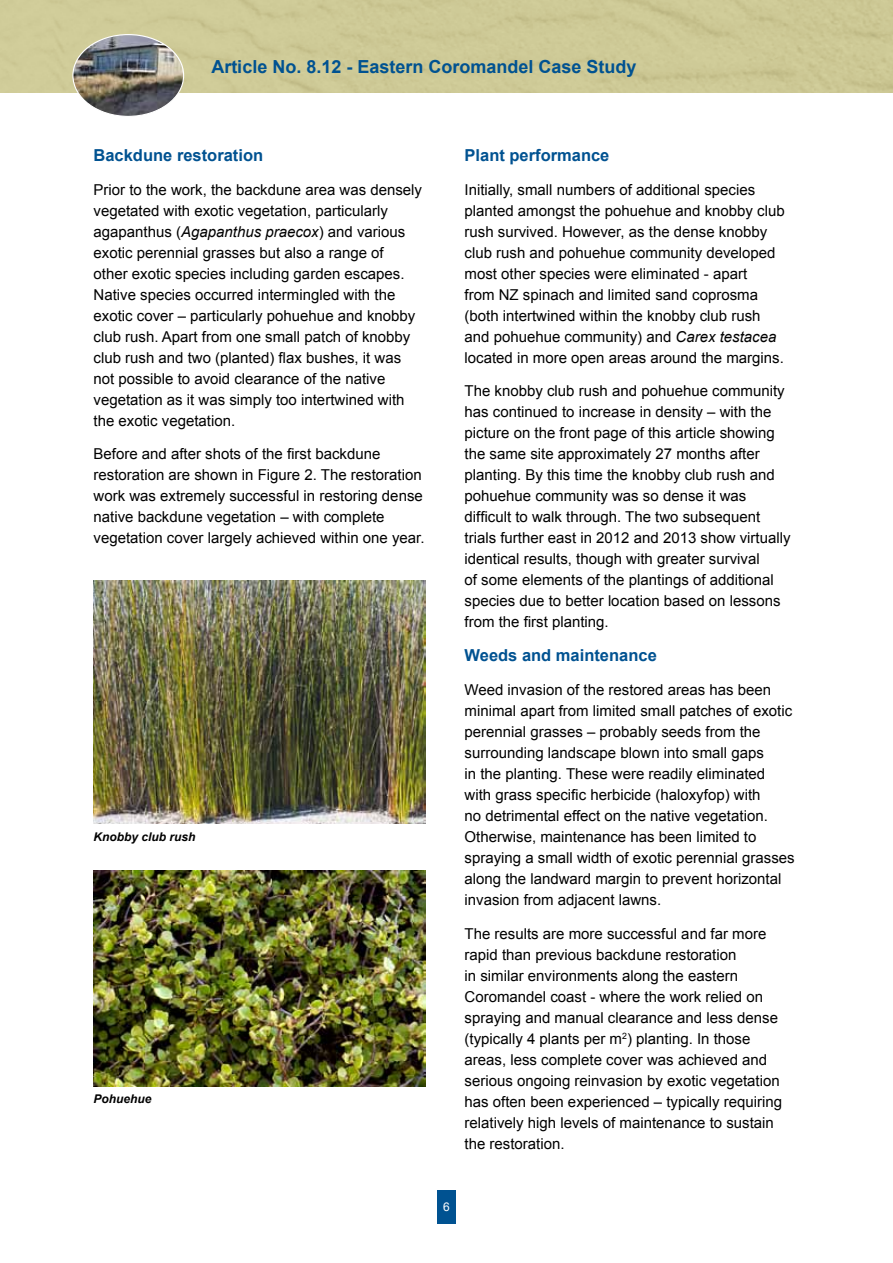
<style>
.page{position:relative;width:893px;height:1263px;background:#fff}
.page>*{position:absolute;margin:0;border:0;box-sizing:border-box;transform-origin:0 0}
.t1{font:700 18px "Arial";color:#005291}
.t2{font:700 16.5px "Arial";color:#005291}
.t3{font:15px/21px "Arial";color:#000}
.t4{font:italic 700 12px "Arial";color:#000}
.t5{font:12px "Arial";color:#fff}
.s1{font-style:italic}
</style>
<div class="page">
<div style="left:437px;top:1190px;width:19px;height:34px;background:#005291"></div>
<img style="left:73px;top:35px;width:111px;height:80px">
<img style="left:94px;top:580px;width:331px;height:243px">
<img style="left:94px;top:870px;width:331px;height:216px">
<p class="t1" style="left:211px;top:54px;width:427px">Article No. 8.12 - Eastern Coromandel Case Study</p>
<p class="t2" style="left:94px;top:143px;width:171px">Backdune restoration</p>
<p class="t3" style="left:94px;top:179px;width:330px">Prior to the work, the backdune area was densely vegetated with exotic vegetation, particularly agapanthus (<span class="s1">Agapanthus praecox</span>) and various exotic perennial grasses but also a range of<br>other exotic species including garden escapes.<br>Native species occurred intermingled with the exotic cover – particularly pohuehue and knobby club rush. Apart from one small patch of knobby club rush and two (planted) flax bushes, it was not possible to avoid clearance of the native vegetation as it was simply too intertwined with the exotic vegetation.</p>
<p class="t3" style="left:94px;top:443px;width:333px">Before and after shots of the first backdune restoration are shown in Figure 2. The restoration work was extremely successful in restoring dense native backdune vegetation – with complete vegetation cover largely achieved within one year.</p>
<p class="t4" style="left:94px;top:828px;width:104px">Knobby club rush</p>
<p class="t4" style="left:94px;top:1091px;width:60px">Pohuehue</p>
<p class="t2" style="left:465px;top:143px;width:146px">Plant performance</p>
<p class="t3" style="left:465px;top:179px;width:322px">Initially, small numbers of additional species planted amongst the pohuehue and knobby club rush survived. However, as the dense knobby club rush and pohuehue community developed most other species were eliminated - apart<br>from NZ spinach and limited sand coprosma (both intertwined within the knobby club rush and pohuehue community) and <span class="s1">Carex testacea </span>located in more open areas around the margins.</p>
<p class="t3" style="left:465px;top:380px;width:327px">The knobby club rush and pohuehue community has continued to increase in density – with the picture on the front page of this article showing the same site approximately 27 months after planting. By this time the knobby club rush and pohuehue community was so dense it was difficult to walk through. The two subsequent trials further east in 2012 and 2013 show virtually identical results, though with greater survival<br>of some elements of the plantings of additional species due to better location based on lessons from the first planting.</p>
<p class="t2" style="left:465px;top:644px;width:194px">Weeds and maintenance</p>
<p class="t3" style="left:465px;top:679px;width:332px">Weed invasion of the restored areas has been minimal apart from limited small patches of exotic perennial grasses – probably seeds from the surrounding landscape blown into small gaps<br>in the planting. These were readily eliminated with grass specific herbicide (haloxyfop) with<br>no detrimental effect on the native vegetation.<br>Otherwise, maintenance has been limited to spraying a small width of exotic perennial grasses along the landward margin to prevent horizontal invasion from adjacent lawns.</p>
<p class="t3" style="left:465px;top:923px;width:319px">The results are more successful and far more rapid than previous backdune restoration<br>in similar environments along the eastern Coromandel coast - where the work relied on spraying and manual clearance and less dense (typically 4 plants per m<sup>2</sup>) planting. In those areas, less complete cover was achieved and serious ongoing reinvasion by exotic vegetation has often been experienced – typically requiring relatively high levels of maintenance to sustain the restoration.</p>
<p class="t5" style="left:443px;top:1199px;width:8px">6</p>
</div>
